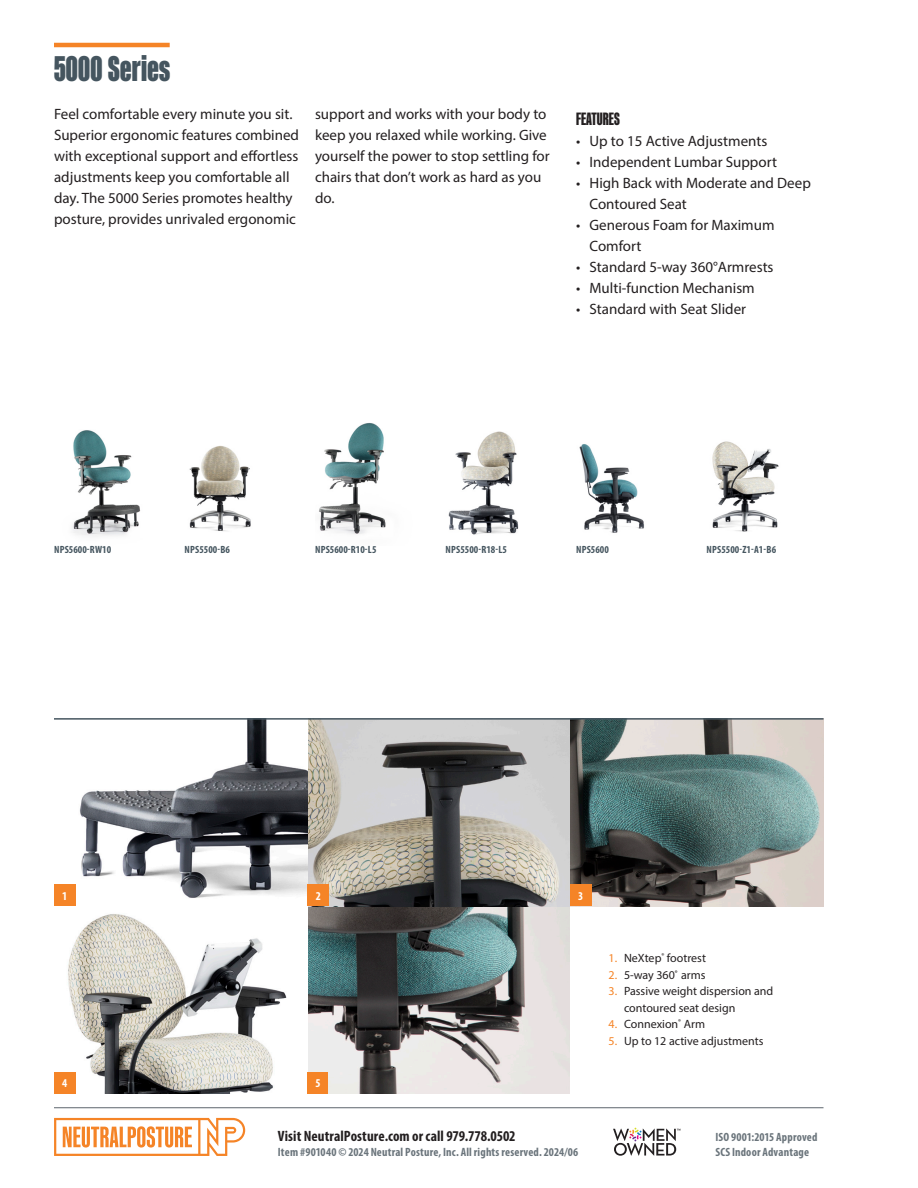
<style>
.page{position:relative;width:918px;height:1188px;background:#fff}
.page>*{position:absolute;margin:0;border:0;box-sizing:border-box;transform-origin:0 0}
.SeriesName_FC{font:900 36px "Kaneda Gothic";letter-spacing:.01em;color:#45555f}
.t1{font:800 18px "Kaneda Gothic";color:#231f20}
.t2{font:15px/21px "Myriad Pro";color:#231f20}
.t3{font:700 condensed 15px "Myriad Pro";letter-spacing:.005em;color:#231f20}
.t4{font:12px/16.5px "Myriad Pro";color:#231f20}
.t5{font:700 condensed 12px/15px "Myriad Pro";letter-spacing:.015em;color:#6a747b}
.List_Header{font:700 condensed 12px "Myriad Pro";color:#fff}
.List_Header-2{font:700 condensed 10.5px "Myriad Pro";letter-spacing:.01em;color:#45555f}
.s1{color:#f58427}
.s2{font-stretch:condensed}
</style>
<div class="page">
<hr style="left:54px;top:1107px;width:770px;height:1px;background:#5c646c">
<svg style="left:613px;top:1128px;width:68px;height:28px"></svg>
<svg style="left:54px;top:1118px;width:191px;height:38px"></svg>
<hr style="left:54px;top:43px;width:116px;height:4px;background:#f58427">
<img style="left:579px;top:444px;width:65px;height:89px">
<img style="left:712px;top:441px;width:67px;height:91px">
<img style="left:72px;top:430px;width:69px;height:107px">
<img style="left:189px;top:446px;width:62px;height:85px">
<img style="left:448px;top:431px;width:71px;height:104px">
<img style="left:319px;top:423px;width:67px;height:111px">
<img style="left:308px;top:906px;width:262px;height:188px">
<svg style="left:68px;top:914px;width:240px;height:180px"></svg>
<img style="left:308px;top:720px;width:262px;height:186px">
<svg style="left:570px;top:720px;width:254px;height:186px"></svg>
<svg style="left:54px;top:720px;width:254px;height:186px"></svg>
<hr style="left:54px;top:718px;width:770px;height:2px;background:#45555f">
<div style="left:54px;top:885px;width:22px;height:21px;background:#f58427"></div>
<div style="left:54px;top:1072px;width:22px;height:22px;background:#f58427"></div>
<div style="left:308px;top:1072px;width:20px;height:22px;background:#f58427"></div>
<div style="left:308px;top:885px;width:21px;height:21px;background:#f58427"></div>
<div style="left:570px;top:885px;width:22px;height:21px;background:#f58427"></div>
<p class="SeriesName_FC" style="left:54px;top:49px;width:118px">5000 Series</p>
<p class="t2" style="left:54px;top:103px;width:247px">Feel comfortable every minute you sit.<br>Superior ergonomic features combined with exceptional support and effortless adjustments keep you comfortable all day. The 5000 Series promotes healthy posture, provides unrivaled ergonomic</p>
<p class="t2" style="left:315px;top:103px;width:236px">support and works with your body to keep you relaxed while working. Give yourself the power to stop settling for chairs that don’t work as hard as you do.</p>
<h3 class="t1" style="left:576px;top:109px;width:45px">FEATURES</h3>
<p class="t2" style="left:576px;top:130px;width:193px">• Up to 15 Active Adjustments</p>
<p class="t2" style="left:576px;top:151px;width:202px">• Independent Lumbar Support</p>
<p class="t2" style="left:590px;top:172px;width:223px;text-indent:-14px">• High Back with Moderate and Deep<br>Contoured Seat</p>
<p class="t2" style="left:590px;top:214px;width:187px;text-indent:-14px">• Generous Foam for Maximum<br>Comfort</p>
<p class="t2" style="left:576px;top:256px;width:199px">• Standard 5-way 360°Armrests</p>
<p class="t2" style="left:576px;top:277px;width:180px">• Multi-function Mechanism</p>
<p class="t2" style="left:576px;top:298px;width:172px">• Standard with Seat Slider</p>
<p class="List_Header-2" style="left:54px;top:543px;width:59px">NPS5600-RW10</p>
<p class="List_Header-2" style="left:185px;top:543px;width:47px">NPS5500-B6</p>
<p class="List_Header-2" style="left:315px;top:543px;width:63px">NPS5600-R10-L5</p>
<p class="List_Header-2" style="left:446px;top:543px;width:63px">NPS5500-R18-L5</p>
<p class="List_Header-2" style="left:576px;top:543px;width:34px">NPS5600</p>
<p class="List_Header-2" style="left:707px;top:543px;width:71px">NPS5500-Z1-A1-B6</p>
<p class="List_Header" style="left:62px;top:888px;width:7px">1</p>
<p class="List_Header" style="left:316px;top:888px;width:7px">2</p>
<p class="List_Header" style="left:578px;top:888px;width:7px">3</p>
<p class="List_Header" style="left:62px;top:1076px;width:7px">4</p>
<p class="List_Header" style="left:315px;top:1076px;width:7px">5</p>
<p class="t3" style="left:278px;top:1126px;width:239px">Visit NeutralPosture.com or call 979.778.0502</p>
<p class="t5" style="left:278px;top:1144px;width:302px">Item #901040 © 2024 Neutral Posture, Inc. All rights reserved. 2024/06</p>
<p class="t4" style="left:609px;top:950px;width:99px"><span class="s1">1.</span> NeXtep<sup>®</sup> footrest</p>
<p class="t4" style="left:609px;top:966px;width:98px"><span class="s1">2.</span> 5-way 360<span class="s2">˚</span> arms</p>
<p class="t4" style="left:624px;top:983px;width:151px;text-indent:-15px"><span class="s1">3.</span> Passive weight dispersion and contoured seat design</p>
<p class="t4" style="left:609px;top:1016px;width:98px"><span class="s1">4.</span> Connexion<sup>®</sup> Arm</p>
<p class="t4" style="left:609px;top:1032px;width:156px"><span class="s1">5.</span> Up to 12 active adjustments</p>
<p class="t5" style="left:716px;top:1129px;width:103px">ISO 9001:2015 Approved<br>SCS Indoor Advantage</p>
</div>
